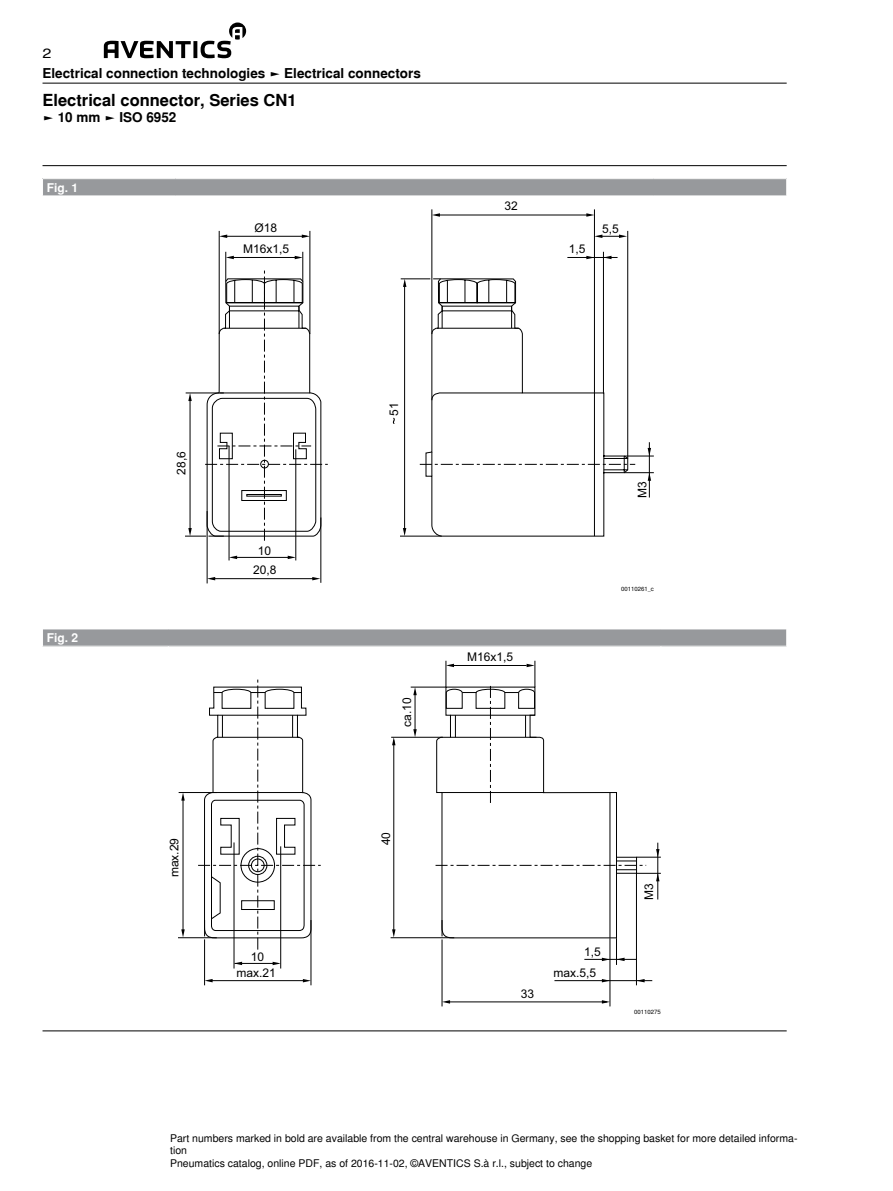
<style>
.page{position:relative;width:893px;height:1191px;background:#fff}
.page>*{position:absolute;margin:0;border:0;box-sizing:border-box;transform-origin:0 0}
.t1{font:700 16.5px "Nimbus Sans Global";color:#000}
.t2{font:700 13.5px "Nimbus Sans Global";color:#000}
.t3{font:13.5px "Nimbus Sans Global";color:#000;scale:1.2 1}
.t4{font:12px "Arial";color:#000}
.t5{font:700 12px "Nimbus Sans Global";color:#fff}
.t6{font:10.5px/12.6px "Nimbus Sans Global";color:#000}
.t7{font:6px "Nimbus Sans Global";color:#000}
</style>
<div class="page">
<svg style="left:104px;top:23px;width:142px;height:35px"></svg>
<hr style="left:43px;top:83px;width:744px;height:1px;background:#000">
<hr style="left:43px;top:165px;width:744px;height:1px;background:#000">
<div style="left:43px;top:179px;width:744px;height:17px;background:#97999c"></div>
<svg style="left:786px;top:179px;width:1px;height:17px"></svg>
<svg style="left:425px;top:278px;width:180px;height:259px"></svg>
<svg style="left:431px;top:392px;width:92px;height:9px"></svg>
<hr style="left:437px;top:328px;width:82px;height:1px;background:#000">
<svg style="left:420px;top:452px;width:215px;height:24px"></svg>
<hr style="left:594px;top:393px;width:1px;height:143px;background:#000">
<hr style="left:649px;top:442px;width:1px;height:55px;background:#000">
<svg style="left:648px;top:473px;width:3px;height:8px"></svg>
<svg style="left:648px;top:448px;width:3px;height:8px"></svg>
<hr style="left:404px;top:285px;width:1px;height:244px;background:#000">
<svg style="left:403px;top:528px;width:3px;height:8px"></svg>
<hr style="left:400px;top:536px;width:42px;height:1px;background:#000">
<svg style="left:401px;top:278px;width:115px;height:50px"></svg>
<hr style="left:567px;top:257px;width:51px;height:1px;background:#000">
<svg style="left:586px;top:256px;width:8px;height:3px"></svg>
<hr style="left:437px;top:215px;width:153px;height:1px;background:#000">
<svg style="left:586px;top:213px;width:8px;height:4px"></svg>
<svg style="left:595px;top:234px;width:32px;height:4px"></svg>
<svg style="left:433px;top:213px;width:7px;height:4px"></svg>
<hr style="left:627px;top:231px;width:1px;height:227px;background:#000">
<hr style="left:603px;top:252px;width:1px;height:141px;background:#000">
<hr style="left:594px;top:209px;width:1px;height:184px;background:#000">
<hr style="left:432px;top:209px;width:1px;height:125px;background:#000">
<hr style="left:212px;top:578px;width:102px;height:1px;background:#000">
<svg style="left:312px;top:577px;width:8px;height:3px"></svg>
<svg style="left:208px;top:577px;width:7px;height:3px"></svg>
<hr style="left:236px;top:557px;width:55px;height:1px;background:#000">
<svg style="left:288px;top:555px;width:8px;height:4px"></svg>
<svg style="left:230px;top:555px;width:7px;height:4px"></svg>
<hr style="left:229px;top:446px;width:1px;height:114px;background:#000">
<hr style="left:321px;top:517px;width:1px;height:66px;background:#000">
<hr style="left:207px;top:511px;width:1px;height:72px;background:#000">
<hr style="left:296px;top:449px;width:1px;height:111px;background:#000">
<hr style="left:224px;top:236px;width:83px;height:1px;background:#000">
<svg style="left:302px;top:234px;width:8px;height:4px"></svg>
<svg style="left:220px;top:234px;width:7px;height:4px"></svg>
<svg style="left:185px;top:252px;width:143px;height:289px"></svg>
<hr style="left:310px;top:231px;width:1px;height:103px;background:#000">
<hr style="left:219px;top:231px;width:1px;height:103px;background:#000">
<hr style="left:624px;top:472px;width:30px;height:1px;background:#000">
<hr style="left:624px;top:456px;width:30px;height:1px;background:#000">
<div style="left:43px;top:629px;width:744px;height:17px;background:#97999c"></div>
<svg style="left:786px;top:629px;width:1px;height:17px"></svg>
<svg style="left:390px;top:686px;width:227px;height:252px"></svg>
<hr style="left:657px;top:842px;width:1px;height:57px;background:#000">
<hr style="left:415px;top:693px;width:1px;height:39px;background:#000">
<svg style="left:413px;top:688px;width:4px;height:7px"></svg>
<hr style="left:391px;top:937px;width:63px;height:1px;background:#000">
<hr style="left:411px;top:687px;width:35px;height:1px;background:#000">
<hr style="left:391px;top:737px;width:52px;height:1px;background:#000">
<hr style="left:448px;top:1001px;width:159px;height:1px;background:#000">
<hr style="left:554px;top:980px;width:98px;height:1px;background:#000">
<svg style="left:602px;top:1000px;width:8px;height:3px"></svg>
<svg style="left:602px;top:979px;width:8px;height:3px"></svg>
<svg style="left:443px;top:1000px;width:7px;height:3px"></svg>
<hr style="left:584px;top:959px;width:52px;height:1px;background:#000">
<svg style="left:602px;top:957px;width:8px;height:4px"></svg>
<svg style="left:637px;top:979px;width:8px;height:3px"></svg>
<svg style="left:616px;top:938px;width:9px;height:27px"></svg>
<hr style="left:636px;top:873px;width:1px;height:112px;background:#000">
<hr style="left:610px;top:938px;width:1px;height:68px;background:#000">
<hr style="left:442px;top:939px;width:1px;height:67px;background:#000">
<svg style="left:442px;top:920px;width:1px;height:16px"></svg>
<svg style="left:436px;top:849px;width:225px;height:32px"></svg>
<hr style="left:393px;top:740px;width:1px;height:190px;background:#000">
<svg style="left:392px;top:737px;width:3px;height:8px"></svg>
<svg style="left:392px;top:929px;width:3px;height:8px"></svg>
<hr style="left:183px;top:798px;width:1px;height:132px;background:#000">
<svg style="left:181px;top:793px;width:4px;height:7px"></svg>
<svg style="left:181px;top:929px;width:4px;height:8px"></svg>
<hr style="left:178px;top:937px;width:39px;height:1px;background:#000">
<hr style="left:179px;top:792px;width:38px;height:1px;background:#000">
<hr style="left:211px;top:980px;width:92px;height:1px;background:#000">
<svg style="left:303px;top:979px;width:8px;height:3px"></svg>
<svg style="left:205px;top:979px;width:8px;height:3px"></svg>
<hr style="left:235px;top:963px;width:43px;height:1px;background:#000">
<svg style="left:273px;top:961px;width:7px;height:4px"></svg>
<svg style="left:235px;top:961px;width:7px;height:4px"></svg>
<hr style="left:234px;top:842px;width:1px;height:126px;background:#000">
<hr style="left:311px;top:920px;width:1px;height:65px;background:#000">
<hr style="left:204px;top:939px;width:1px;height:46px;background:#000">
<svg style="left:198px;top:679px;width:123px;height:270px"></svg>
<hr style="left:280px;top:846px;width:1px;height:122px;background:#000">
<svg style="left:413px;top:729px;width:4px;height:8px"></svg>
<svg style="left:446px;top:661px;width:90px;height:142px"></svg>
<hr style="left:43px;top:1030px;width:744px;height:1px;background:#000">
<p class="t3" style="left:43px;top:43px;width:9px">2</p>
<p class="t2" style="left:43px;top:63px;width:380px">Electrical connection technologies ► Electrical connectors</p>
<h1 class="t1" style="left:43px;top:87px;width:256px">Electrical connector, Series CN1</h1>
<p class="t2" style="left:43px;top:107px;width:135px">► 10 mm ► ISO 6952</p>
<p class="t5" style="left:47px;top:178px;width:33px">Fig. 1</p>
<p class="t5" style="left:47px;top:628px;width:33px">Fig. 2</p>
<p class="t4" style="left:254px;top:220px;width:24px">Ø18</p>
<p class="t4" style="left:243px;top:241px;width:48px">M16x1,5</p>
<p class="t4" style="left:174px;top:475px;width:25px;rotate:-90deg">28,6</p>
<p class="t4" style="left:258px;top:542px;width:15px">10</p>
<p class="t4" style="left:253px;top:562px;width:25px">20,8</p>
<p class="t4" style="left:167px;top:877px;width:41px;rotate:-90deg">max.29</p>
<p class="t4" style="left:251px;top:949px;width:15px">10</p>
<p class="t4" style="left:236px;top:964px;width:41px">max.21</p>
<p class="t4" style="left:504px;top:198px;width:15px">32</p>
<p class="t4" style="left:569px;top:241px;width:18px">1,5</p>
<p class="t4" style="left:602px;top:220px;width:18px">5,5</p>
<p class="t4" style="left:386px;top:416px;width:15px;rotate:-90deg">51</p>
<p class="t4" style="left:399px;top:727px;width:31px;rotate:-90deg">ca.10</p>
<p class="t4" style="left:378px;top:845px;width:15px;rotate:-90deg">40</p>
<p class="t4" style="left:467px;top:648px;width:48px">M16x1,5</p>
<p class="t4" style="left:634px;top:497px;width:18px;rotate:-90deg">M3</p>
<p class="t7" style="left:621px;top:584px;width:34px">00110261_c</p>
<p class="t4" style="left:521px;top:986px;width:15px">33</p>
<p class="t4" style="left:584px;top:944px;width:18px">1,5</p>
<p class="t4" style="left:553px;top:964px;width:44px">max.5,5</p>
<p class="t4" style="left:641px;top:900px;width:18px;rotate:-90deg">M3</p>
<p class="t7" style="left:634px;top:1007px;width:28px">00110275</p>
<p class="t6" style="left:170px;top:1131px;width:629px">Part numbers marked in bold are available from the central warehouse in Germany, see the shopping basket for more detailed informa&shy;tion<br>Pneumatics catalog, online PDF, as of 2016-11-02, ©AVENTICS S.à r.l., subject to change</p>
</div>
